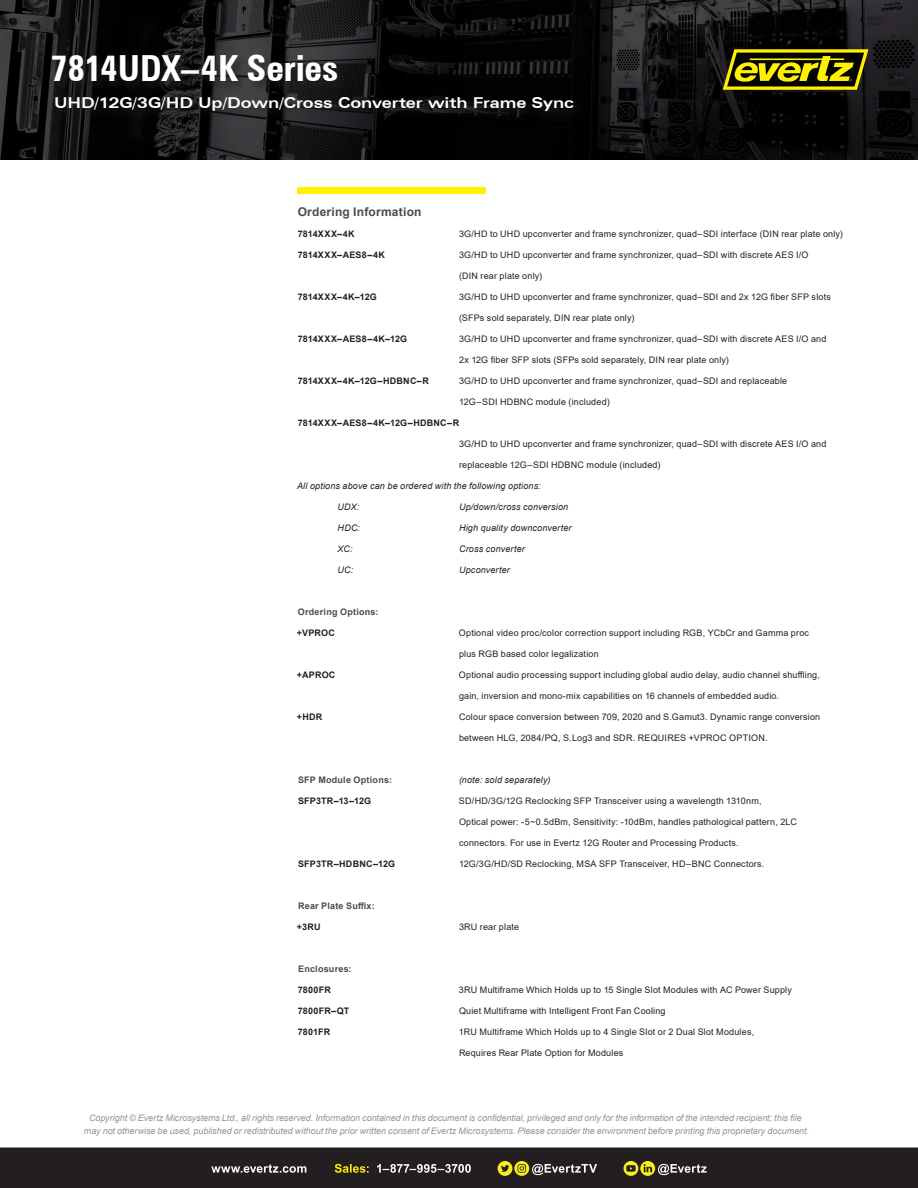
<style>
.page{position:relative;width:918px;height:1188px;background:#fff}
.page>*{position:absolute;margin:0;border:0;box-sizing:border-box;transform-origin:0 0}
.t1{font:700 condensed 36px "Zurich BT";letter-spacing:-.005em;color:#fff}
.t2{font:700 expanded 15px "Zurich BT";letter-spacing:-.005em;color:#fff}
.Body{font:700 12px "Arial";letter-spacing:.015em;color:#464b54}
.Specs_Section{font:9px "Arial";letter-spacing:.02em;color:#231f20}
.Specs_Section-2{font:italic 9px/13.5px "Arial";letter-spacing:-.005em;color:#939598;text-align:center}
.Specs_Section-3{font:700 9px "Arial";letter-spacing:.02em;color:#231f20}
.Bulleted_List{font:italic 9px "Arial";letter-spacing:.02em;color:#231f20}
.Specs_Section-4{font:700 9px "Arial";letter-spacing:.025em;color:#464b54}
.Specs_Section-5{font:italic 9px "Arial";letter-spacing:.02em;color:#231f20}
</style>
<div class="page">
<img style="left:0;top:0;width:918px;height:159px">
<svg style="left:723px;top:49px;width:145px;height:41px;background:#756f03"></svg>
<div style="left:297px;top:187px;width:189px;height:7px;background:#fff101"></div>
<div style="left:50px;top:53px;width:299px;height:41px;background:#231f20;opacity:.75"></div>
<div style="left:53px;top:95px;width:532px;height:28px;background:#231f20;opacity:.75"></div>
<div style="left:0;top:1148px;width:918px;height:40px;background:#231f20"></div>
<p class="t1" style="left:50px;top:47px;width:290px">7814UDX–4K Series</p>
<p class="t2" style="left:54px;top:94px;width:522px">UHD/12G/3G/HD Up/Down/Cross Converter with Frame Sync</p>
<p class="Body" style="left:298px;top:203px;width:125px">Ordering Information</p>
<p class="Specs_Section-3" style="left:298px;top:228px;width:58px">7814XXX–4K</p>
<p class="Specs_Section" style="left:459px;top:228px;width:385px">3G/HD to UHD upconverter and frame synchronizer, quad–SDI interface (DIN rear plate only)</p>
<p class="Specs_Section-3" style="left:298px;top:249px;width:89px">7814XXX–AES8–4K</p>
<p class="Specs_Section" style="left:459px;top:249px;width:351px">3G/HD to UHD upconverter and frame synchronizer, quad–SDI with discrete AES I/O</p>
<p class="Specs_Section" style="left:459px;top:270px;width:85px">(DIN rear plate only)</p>
<p class="Specs_Section-3" style="left:298px;top:291px;width:81px">7814XXX–4K–12G</p>
<p class="Specs_Section" style="left:459px;top:291px;width:373px">3G/HD to UHD upconverter and frame synchronizer, quad–SDI and 2x 12G fiber SFP slots</p>
<p class="Specs_Section" style="left:459px;top:312px;width:177px">(SFPs sold separately, DIN rear plate only)</p>
<p class="Specs_Section-3" style="left:298px;top:333px;width:111px">7814XXX–AES8–4K–12G</p>
<p class="Specs_Section" style="left:459px;top:333px;width:369px">3G/HD to UHD upconverter and frame synchronizer, quad–SDI with discrete AES I/O and</p>
<p class="Specs_Section" style="left:459px;top:354px;width:271px">2x 12G fiber SFP slots (SFPs sold separately, DIN rear plate only)</p>
<p class="Specs_Section-3" style="left:298px;top:375px;width:133px">7814XXX–4K–12G–HDBNC–R</p>
<p class="Specs_Section" style="left:459px;top:375px;width:330px">3G/HD to UHD upconverter and frame synchronizer, quad–SDI and replaceable</p>
<p class="Specs_Section" style="left:459px;top:396px;width:152px">12G–SDI HDBNC module (included)</p>
<p class="Specs_Section-3" style="left:298px;top:417px;width:163px">7814XXX–AES8–4K–12G–HDBNC–R</p>
<p class="Specs_Section" style="left:459px;top:438px;width:369px">3G/HD to UHD upconverter and frame synchronizer, quad–SDI with discrete AES I/O and</p>
<p class="Specs_Section" style="left:459px;top:459px;width:203px">replaceable 12G–SDI HDBNC module (included)</p>
<p class="Bulleted_List" style="left:297px;top:480px;width:245px">All options above can be ordered with the following options:</p>
<p class="Bulleted_List" style="left:338px;top:501px;width:24px">UDX:</p>
<p class="Bulleted_List" style="left:459px;top:501px;width:111px">Up/down/cross conversion</p>
<p class="Bulleted_List" style="left:338px;top:522px;width:24px">HDC:</p>
<p class="Bulleted_List" style="left:459px;top:522px;width:114px">High quality downconverter</p>
<p class="Bulleted_List" style="left:338px;top:543px;width:17px">XC:</p>
<p class="Bulleted_List" style="left:459px;top:543px;width:67px">Cross converter</p>
<p class="Bulleted_List" style="left:338px;top:564px;width:17px">UC:</p>
<p class="Bulleted_List" style="left:459px;top:564px;width:52px">Upconverter</p>
<p class="Specs_Section-4" style="left:298px;top:606px;width:82px">Ordering Options:</p>
<p class="Specs_Section-3" style="left:297px;top:627px;width:39px">+VPROC</p>
<p class="Specs_Section" style="left:459px;top:627px;width:352px">Optional video proc/color correction support including RGB, YCbCr and Gamma proc</p>
<p class="Specs_Section" style="left:459px;top:648px;width:141px">plus RGB based color legalization</p>
<p class="Specs_Section-3" style="left:297px;top:669px;width:40px">+APROC</p>
<p class="Specs_Section" style="left:459px;top:669px;width:362px">Optional audio processing support including global audio delay, audio channel shuffling,</p>
<p class="Specs_Section" style="left:459px;top:690px;width:322px">gain, inversion and mono-mix capabilities on 16 channels of embedded audio.</p>
<p class="Specs_Section-3" style="left:297px;top:711px;width:27px">+HDR</p>
<p class="Specs_Section" style="left:459px;top:711px;width:363px">Colour space conversion between 709, 2020 and S.Gamut3. Dynamic range conversion</p>
<p class="Specs_Section" style="left:459px;top:732px;width:310px">between HLG, 2084/PQ, S.Log3 and SDR. REQUIRES +VPROC OPTION.</p>
<p class="Specs_Section-4" style="left:298px;top:774px;width:96px">SFP Module Options:</p>
<p class="Specs_Section-5" style="left:459px;top:774px;width:93px">(note: sold separately)</p>
<p class="Specs_Section-3" style="left:298px;top:795px;width:75px">SFP3TR–13–12G</p>
<p class="Specs_Section" style="left:459px;top:795px;width:304px">SD/HD/3G/12G Reclocking SFP Transceiver using a wavelength 1310nm,</p>
<p class="Specs_Section" style="left:459px;top:816px;width:340px">Optical power: -5~0.5dBm, Sensitivity: -10dBm, handles pathological pattern, 2LC</p>
<p class="Specs_Section" style="left:459px;top:837px;width:281px">connectors. For use in Evertz 12G Router and Processing Products.</p>
<p class="Specs_Section-3" style="left:298px;top:858px;width:99px">SFP3TR–HDBNC–12G</p>
<p class="Specs_Section" style="left:459px;top:858px;width:307px">12G/3G/HD/SD Reclocking, MSA SFP Transceiver, HD–BNC Connectors.</p>
<p class="Specs_Section-4" style="left:298px;top:900px;width:78px">Rear Plate Suffix:</p>
<p class="Specs_Section-3" style="left:297px;top:921px;width:25px">+3RU</p>
<p class="Specs_Section" style="left:459px;top:921px;width:62px">3RU rear plate</p>
<p class="Specs_Section-4" style="left:298px;top:963px;width:55px">Enclosures:</p>
<p class="Specs_Section-3" style="left:298px;top:984px;width:35px">7800FR</p>
<p class="Specs_Section" style="left:459px;top:984px;width:334px">3RU Multiframe Which Holds up to 15 Single Slot Modules with AC Power Supply</p>
<p class="Specs_Section-3" style="left:298px;top:1005px;width:53px">7800FR–QT</p>
<p class="Specs_Section" style="left:459px;top:1005px;width:208px">Quiet Multiframe with Intelligent Front Fan Cooling</p>
<p class="Specs_Section-3" style="left:298px;top:1026px;width:34px">7801FR</p>
<p class="Specs_Section" style="left:459px;top:1026px;width:297px">1RU Multiframe Which Holds up to 4 Single Slot or 2 Dual Slot Modules,</p>
<p class="Specs_Section" style="left:459px;top:1047px;width:166px">Requires Rear Plate Option for Modules</p>
<p class="Specs_Section-2" style="left:84px;top:1111px;width:727px">Copyright © Evertz Microsystems Ltd., all rights reserved. Information contained in this document is confidential, privileged and only for the information of the intended recipient; this file may not otherwise be used, published or redistributed without the prior written consent of Evertz Microsystems. Please consider the environment before printing this proprietary document.</p>
</div>
